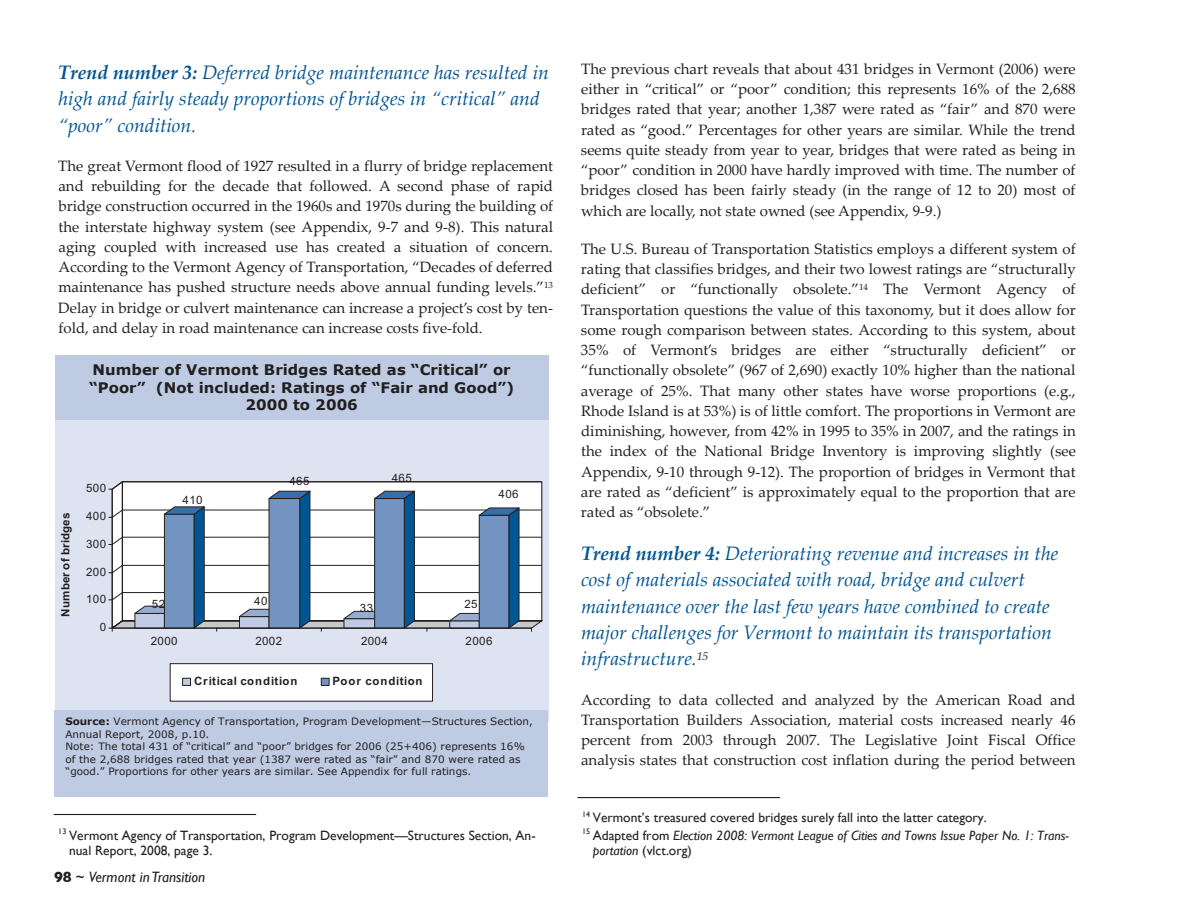
<style>
.page{position:relative;width:1188px;height:918px;background:#fff}
.page>*{position:absolute;margin:0;border:0;box-sizing:border-box;transform-origin:0 0}
.t1{font:italic 19.5px/26.4px "Palatino Linotype";color:#005595}
.t2{font:15px/20.2px "Palatino Linotype";color:#231f20;text-align:justify}
.t3{font:italic 15px "Gill Sans";color:#231f20}
.t4{font:700 14.55px/17.5px "Verdana";color:#231f20;text-align:center}
.t5{font:13.5px/17.2px "Gill Sans";color:#231f20}
.t6{font:11.55px "Arial";letter-spacing:.04em;color:#231f20}
.t7{font:700 11.55px "Arial";letter-spacing:.06em;color:#231f20}
.t8{font:700 11.55px "Arial";letter-spacing:.02em;color:#231f20}
.t9{font:700 11.55px "Arial";letter-spacing:.08em;color:#231f20}
.t10{font:10.2px/12.5px "Verdana";letter-spacing:.005em;color:#231f20}
.s1{font-weight:700}
.s2{font-weight:700;font-style:normal}
.s3{font-style:normal}
.s4{font-style:italic}
</style>
<div class="page">
<hr style="left:578px;top:797px;width:202px;height:1px;background:#231f20">
<hr style="left:54px;top:814px;width:202px;height:1px;background:#231f20">
<div style="left:55px;top:355px;width:493px;height:66px;background:#bfcbe3"></div>
<div style="left:55px;top:421px;width:494px;height:301px;background:#dde3f0"></div>
<svg style="left:109px;top:482px;width:433px;height:149px;background:#b9c6d6"></svg>
<div style="left:170px;top:664px;width:263px;height:37px;background:#fff"></div>
<div style="left:183px;top:678px;width:8px;height:7px;background:#bfcbe3"></div>
<div style="left:183px;top:678px;width:8px;height:7px;border:1px solid #231f20"></div>
<div style="left:321px;top:678px;width:8px;height:7px;background:#7393c1"></div>
<div style="left:321px;top:678px;width:8px;height:7px;border:1px solid #231f20"></div>
<div style="left:54px;top:710px;width:494px;height:86px;background:#bfcbe3"></div>
<p class="t1" style="left:58px;top:58px;width:492px"><span class="s1">Trend number 3:</span> Deferred bridge maintenance has resulted in high and fairly steady proportions of bridges in “critical” and “poor” condition.</p>
<p class="t2" style="left:58px;top:155px;width:496px">The great Vermont flood of 1927 resulted in a flurry of bridge replacement and rebuilding for the decade that followed. A second phase of rapid bridge construction occurred in the 1960s and 1970s during the building of the interstate highway system (see Appendix, 9‐7 and 9‐8). This natural aging coupled with increased use has created a situation of concern.<br>According to the Vermont Agency of Transportation, “Decades of deferred maintenance has pushed structure needs above annual funding levels.”<sup>13<br></sup>Delay in bridge or culvert maintenance can increase a project’s cost by ten‐ fold, and delay in road maintenance can increase costs five‐fold.</p>
<p class="t4" style="left:89px;top:361px;width:427px">Number of Vermont Bridges Rated as “Critical” or “Poor” (Not included: Ratings of “Fair and Good”)<br>2000 to 2006</p>
<p class="t8" style="left:59px;top:617px;width:105px;rotate:-90deg">Number of bridges</p>
<p class="t6" style="left:86px;top:481px;width:22px">500</p>
<p class="t6" style="left:86px;top:510px;width:22px">400</p>
<p class="t6" style="left:86px;top:537px;width:22px">300</p>
<p class="t6" style="left:86px;top:565px;width:22px">200</p>
<p class="t6" style="left:86px;top:592px;width:22px">100</p>
<p class="t6" style="left:100px;top:621px;width:8px">0</p>
<p class="t6" style="left:183px;top:493px;width:22px">410</p>
<p class="t6" style="left:152px;top:597px;width:15px">52</p>
<p class="t6" style="left:289px;top:474px;width:22px">465</p>
<p class="t6" style="left:254px;top:594px;width:15px">40</p>
<p class="t6" style="left:392px;top:471px;width:21px">465</p>
<p class="t6" style="left:360px;top:602px;width:15px">33</p>
<p class="t6" style="left:499px;top:488px;width:21px">406</p>
<p class="t6" style="left:464px;top:597px;width:15px">25</p>
<p class="t6" style="left:151px;top:634px;width:28px">2000</p>
<p class="t6" style="left:255px;top:634px;width:28px">2002</p>
<p class="t6" style="left:361px;top:634px;width:28px">2004</p>
<p class="t6" style="left:466px;top:634px;width:28px">2006</p>
<p class="t7" style="left:194px;top:674px;width:105px">Critical condition</p>
<p class="t9" style="left:333px;top:674px;width:91px">Poor condition</p>
<p class="t10" style="left:65px;top:716px;width:469px"><span class="s1">Source:</span> Vermont Agency of Transportation, Program Development—Structures Section, Annual Report, 2008, p.10.<br>Note: The total 431 of “critical” and “poor” bridges for 2006 (25+406) represents 16% of the 2,688 bridges rated that year (1387 were rated as “fair” and 870 were rated as “good.” Proportions for other years are similar. See Appendix for full ratings.</p>
<p class="t5" style="left:69px;top:828px;width:468px;line-height:15.6px;text-indent:-11px"><sup>13</sup> Vermont Agency of Transportation, Program Development—Structures Section, An&shy;nual Report, 2008, page 3.</p>
<p class="t3" style="left:54px;top:868px;width:153px"><span class="s2">98</span> <span class="s3">~</span> Vermont in Transition</p>
<p class="t2" style="left:581px;top:58px;width:496px">The previous chart reveals that about 431 bridges in Vermont (2006) were either in “critical” or “poor” condition; this represents 16% of the 2,688 bridges rated that year; another 1,387 were rated as “fair” and 870 were rated as “good.” Percentages for other years are similar. While the trend seems quite steady from year to year, bridges that were rated as being in “poor” condition in 2000 have hardly improved with time. The number of bridges closed has been fairly steady (in the range of 12 to 20) most of which are locally, not state owned (see Appendix, 9‐9.)</p>
<p class="t2" style="left:581px;top:238px;width:497px">The U.S. Bureau of Transportation Statistics employs a different system of rating that classifies bridges, and their two lowest ratings are “structurally deficient” or “functionally obsolete.”<sup>14</sup> The Vermont Agency of Transportation questions the value of this taxonomy, but it does allow for some rough comparison between states. According to this system, about 35% of Vermont’s bridges are either “structurally deficient” or “functionally obsolete” (967 of 2,690) exactly 10% higher than the national average of 25%. That many other states have worse proportions (e.g., Rhode Island is at 53%) is of little comfort. The proportions in Vermont are diminishing, however, from 42% in 1995 to 35% in 2007, and the ratings in the index of the National Bridge Inventory is improving slightly (see Appendix, 9‐10 through 9‐12). The proportion of bridges in Vermont that are rated as “deficient” is approximately equal to the proportion that are rated as “obsolete.”</p>
<p class="t1" style="left:581px;top:539px;width:479px"><span class="s1">Trend number 4:</span> Deteriorating revenue and increases in the cost of materials associated with road, bridge and culvert maintenance over the last few years have combined to create major challenges for Vermont to maintain its transportation infrastructure.<sup>15</sup></p>
<p class="t2" style="left:581px;top:689px;width:496px">According to data collected and analyzed by the American Road and Transportation Builders Association, material costs increased nearly 46 percent from 2003 through 2007. The Legislative Joint Fiscal Office analysis states that construction cost inflation during the period between</p>
<p class="t5" style="left:582px;top:810px;width:488px"><sup>14</sup> Vermont’s treasured covered bridges surely fall into the latter category.<br><sup>15</sup> Adapted from <span class="s4">Election 2008: Vermont League of Cities and Towns Issue Paper No. 1: Trans-</span></p>
<p class="t5" style="left:593px;top:842px;width:101px"><span class="s4">portation</span> (vlct.org)</p>
</div>
